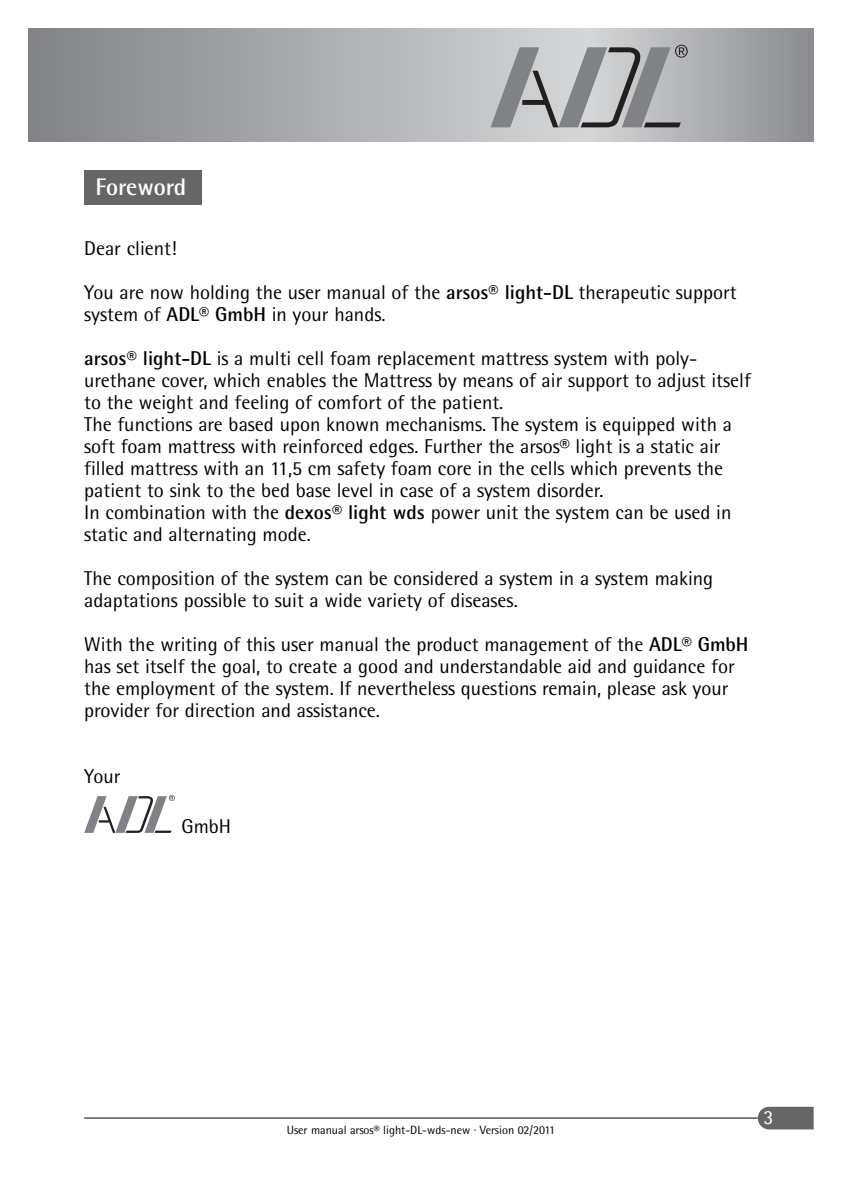
<style>
.page{position:relative;width:842px;height:1191px;background:#fff}
.page>*{position:absolute;margin:0;border:0;box-sizing:border-box;transform-origin:0 0}
.t1{font:700 24px "Rotis Semi Sans";color:#fff}
.t2{font:20px/22px "Rotis Semi Sans";color:#000}
.t3{font:20px "Rotis Semi Sans";color:#fff}
.t4{font:12px "Rotis Semi Sans";color:#000}
.s1{font-weight:700}
</style>
<div class="page">
<div style="left:84px;top:170px;width:118px;height:34px;background:#666"></div>
<svg style="left:84px;top:795px;width:91px;height:38px"></svg>
<div style="left:28px;top:28px;width:559px;height:114px;background:linear-gradient(to right,#808285,#d5d6d8)"></div>
<div style="left:587px;top:28px;width:227px;height:114px;background:linear-gradient(to right,#d5d6d8,#898b8f)"></div>
<svg style="left:490px;top:45px;width:198px;height:82px;background:#a6a7a9"></svg>
<svg style="left:758px;top:1106px;width:56px;height:23px"></svg>
<hr style="left:84px;top:1117px;width:674px;height:1px;background:#000">
<p class="t1" style="left:96px;top:178px;width:92px">Foreword</p>
<p class="t2" style="left:84px;top:239px;width:94px">Dear client!</p>
<p class="t2" style="left:84px;top:283px;width:654px">You are now holding the user manual of the <span class="s1">arsos® light-DL</span> therapeutic support system of <span class="s1">ADL® GmbH</span> in your hands.</p>
<p class="t2" style="left:84px;top:349px;width:668px"><span class="s1">arsos® light-DL</span> is a multi cell foam replacement mattress system with poly&shy;urethane cover, which enables the Mattress by means of air support to adjust itself to the weight and feeling of comfort of the patient.<br>The functions are based upon known mechanisms. The system is equipped with a soft foam mattress with reinforced edges. Further the arsos® light is a static air filled mattress with an 11,5 cm safety foam core in the cells which prevents the patient to sink to the bed base level in case of a system disorder.<br>In combination with the <span class="s1">dexos® light wds</span> power unit the system can be used in static and alternating mode.</p>
<p class="t2" style="left:84px;top:569px;width:630px">The composition of the system can be considered a system in a system making adaptations possible to suit a wide variety of diseases.</p>
<p class="t2" style="left:84px;top:635px;width:666px">With the writing of this user manual the product management of the <span class="s1">ADL® GmbH </span>has set itself the goal, to create a good and understandable aid and guidance for the employment of the system. If nevertheless questions remain, please ask your provider for direction and assistance.</p>
<p class="t2" style="left:84px;top:767px;width:38px">Your</p>
<p class="t2" style="left:181px;top:817px;width:51px">GmbH</p>
<p class="t4" style="left:287px;top:1126px;width:270px">User manual arsos® light-DL-wds-new · Version 02/2011</p>
<p class="t3" style="left:763px;top:1110px;width:12px">3</p>
</div>
